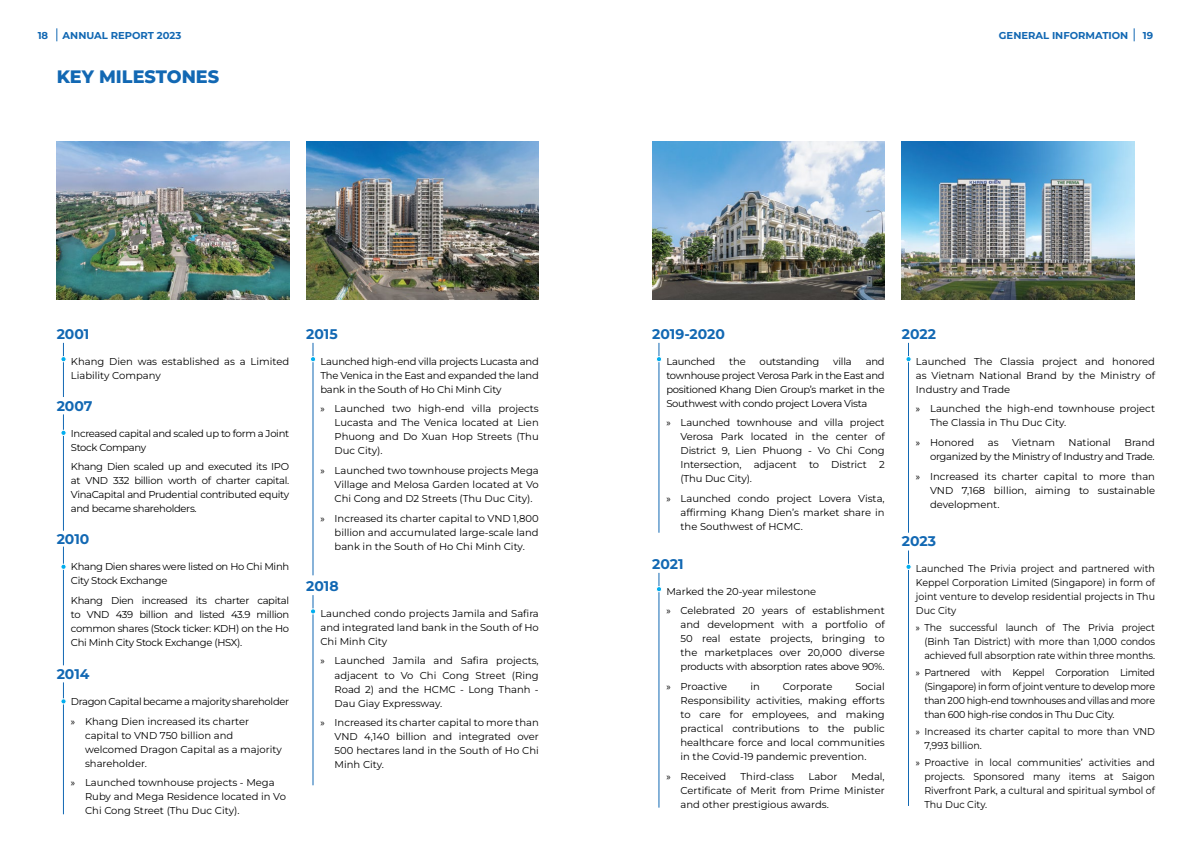
<style>
.page{position:relative;width:1191px;height:842px;background:#fff}
.page>*{position:absolute;margin:0;border:0;box-sizing:border-box;transform-origin:0 0}
.t1{font:800 18px "Montserrat";color:#1268b3}
.t2{font:700 14px "Montserrat";color:#1268b3}
.t3{font:10px/14px "Montserrat";color:#000;text-align:justify}
.t4{font:10px/14px "Montserrat";color:#000;text-align:justify;scale:.95 1}
.t5{font:10px/14px "Montserrat";letter-spacing:-.03em;color:#000}
.t6{font:700 10px "Montserrat";color:#1268b3}
.t7{font:10px "Montserrat";letter-spacing:-.02em;color:#000}
.s1{font-family:"Myriad Pro"}
</style>
<div class="page">
<img style="left:57px;top:142px;width:232px;height:157px">
<img style="left:306px;top:142px;width:233px;height:157px">
<img style="left:652px;top:142px;width:232px;height:157px">
<img style="left:901px;top:142px;width:233px;height:157px">
<hr style="left:63px;top:343px;width:1px;height:54px;background:#1268b3">
<svg style="left:61px;top:356px;width:5px;height:6px"></svg>
<hr style="left:313px;top:343px;width:1px;height:232px;background:#1268b3">
<svg style="left:310px;top:356px;width:6px;height:6px"></svg>
<hr style="left:659px;top:343px;width:1px;height:190px;background:#1268b3">
<svg style="left:656px;top:356px;width:6px;height:6px"></svg>
<hr style="left:908px;top:343px;width:1px;height:190px;background:#1268b3">
<svg style="left:906px;top:356px;width:5px;height:6px"></svg>
<hr style="left:908px;top:550px;width:1px;height:256px;background:#1268b3">
<svg style="left:906px;top:564px;width:5px;height:6px"></svg>
<hr style="left:659px;top:573px;width:1px;height:235px;background:#1268b3">
<svg style="left:656px;top:586px;width:6px;height:6px"></svg>
<hr style="left:313px;top:595px;width:1px;height:190px;background:#1268b3">
<svg style="left:310px;top:608px;width:6px;height:6px"></svg>
<hr style="left:63px;top:414px;width:1px;height:117px;background:#1268b3">
<svg style="left:61px;top:430px;width:5px;height:6px"></svg>
<hr style="left:63px;top:547px;width:1px;height:118px;background:#1268b3">
<svg style="left:61px;top:564px;width:5px;height:6px"></svg>
<hr style="left:63px;top:682px;width:1px;height:132px;background:#1268b3">
<svg style="left:61px;top:698px;width:5px;height:6px"></svg>
<svg style="left:56px;top:28px;width:1px;height:13px"></svg>
<svg style="left:1133px;top:28px;width:1px;height:13px"></svg>
<p class="t6" style="left:38px;top:28px;width:12px">18</p>
<p class="t6" style="left:63px;top:28px;width:120px">ANNUAL REPORT 2023</p>
<p class="t6" style="left:999px;top:28px;width:131px">GENERAL INFORMATION</p>
<p class="t6" style="left:1142px;top:28px;width:12px">19</p>
<h1 class="t1" style="left:57px;top:63px;width:164px">KEY MILESTONES</h1>
<h2 class="t2" style="left:57px;top:323px;width:34px">2001</h2>
<p class="t3" style="left:71px;top:354px;width:220px">Khang Dien was established as a Limited<br>Liability Company</p>
<h2 class="t2" style="left:57px;top:395px;width:37px">2007</h2>
<p class="t5" style="left:71px;top:426px;width:220px">Increased capital and scaled up to form a Joint<br>Stock Company</p>
<p class="t3" style="left:71px;top:459px;width:220px">Khang Dien scaled up and executed its IPO at VND 332 billion worth of charter capital.<br>VinaCapital and Prudential contributed equity and became shareholders.</p>
<h2 class="t2" style="left:57px;top:529px;width:34px">2010</h2>
<p class="t5" style="left:71px;top:559px;width:220px">Khang Dien shares were listed on Ho Chi Minh<br>City Stock Exchange</p>
<p class="t3" style="left:71px;top:593px;width:220px">Khang Dien increased its charter capital to VND 439 billion and listed 43.9 million common shares (Stock ticker: KDH) on the Ho Chi Minh City Stock Exchange (HSX).</p>
<h2 class="t2" style="left:57px;top:664px;width:34px">2014</h2>
<p class="t5" style="left:71px;top:691px;width:220px;line-height:19.7px">Dragon Capital became a majority shareholder <span class="s1">»</span> Khang Dien increased its charter</p>
<p class="t3" style="left:85px;top:728px;width:198px;text-align:left">capital to VND 750 billion and welcomed Dragon Capital as a majority shareholder.</p>
<p class="t3" style="left:85px;top:775px;width:202px;text-align:left;text-indent:-14px"><span class="s1">»</span> Launched townhouse projects - Mega<br>Ruby and Mega Residence located in Vo<br>Chi Cong Street (Thu Duc City).</p>
<h2 class="t2" style="left:306px;top:323px;width:33px">2015</h2>
<p class="t3" style="left:320px;top:354px;width:220px">Launched high-end villa projects Lucasta and The Venica in the East and expanded the land bank in the South of Ho Chi Minh City</p>
<p class="t3" style="left:334px;top:401px;width:206px;text-indent:-14px"><span class="s1">»</span> Launched two high-end villa projects Lucasta and The Venica located at Lien Phuong and Do Xuan Hop Streets (Thu Duc City).</p>
<p class="t3" style="left:334px;top:463px;width:206px;text-indent:-14px"><span class="s1">»</span> Launched two townhouse projects Mega Village and Melosa Garden located at Vo Chi Cong and D2 Streets (Thu Duc City).</p>
<p class="t3" style="left:334px;top:511px;width:206px;text-indent:-14px"><span class="s1">»</span> Increased its charter capital to VND 1,800 billion and accumulated large-scale land bank in the South of Ho Chi Minh City.</p>
<h2 class="t2" style="left:306px;top:576px;width:34px">2018</h2>
<p class="t3" style="left:320px;top:606px;width:220px">Launched condo projects Jamila and Safira and integrated land bank in the South of Ho Chi Minh City</p>
<p class="t3" style="left:334px;top:654px;width:206px;text-indent:-14px"><span class="s1">»</span> Launched Jamila and Safira projects, adjacent to Vo Chi Cong Street (Ring Road 2) and the HCMC - Long Thanh - Dau Giay Expressway.</p>
<p class="t3" style="left:334px;top:715px;width:206px;text-indent:-14px"><span class="s1">»</span> Increased its charter capital to more than VND 4,140 billion and integrated over 500 hectares land in the South of Ho Chi Minh City.</p>
<h2 class="t2" style="left:652px;top:323px;width:74px">2019-2020</h2>
<p class="t7" style="left:666px;top:354px;width:50px">Launched</p>
<p class="t3" style="left:729px;top:354px;width:18px">the</p>
<p class="t7" style="left:759px;top:354px;width:61px">outstanding</p>
<p class="t3" style="left:833px;top:354px;width:20px">villa</p>
<p class="t3" style="left:666px;top:354px;width:220px;text-indent:199px">and townhouse project Verosa Park in the East and positioned Khang Dien Group’s market in the Southwest with condo project Lovera Vista</p>
<p class="t3" style="left:680px;top:415px;width:206px;text-indent:-14px"><span class="s1">»</span> Launched townhouse and villa project Verosa Park located in the center of District 9, Lien Phuong - Vo Chi Cong Intersection, adjacent to District 2 (Thu Duc City).</p>
<p class="t3" style="left:680px;top:491px;width:206px;text-indent:-14px"><span class="s1">»</span> Launched condo project Lovera Vista, affirming Khang Dien’s market share in the Southwest of HCMC.</p>
<h2 class="t2" style="left:652px;top:553px;width:33px">2021</h2>
<p class="t3" style="left:666px;top:581px;width:220px;line-height:19.7px">Marked the 20-year milestone<br><span class="s1">»</span> Celebrated 20 years of establishment</p>
<p class="t3" style="left:680px;top:617px;width:206px">and development with a portfolio of 50 real estate projects, bringing to the marketplaces over 20,000 diverse products with absorption rates above 90%.</p>
<p class="t3" style="left:666px;top:679px;width:62px"><span class="s1">»</span> Proactive</p>
<p class="t3" style="left:750px;top:679px;width:11px">in</p>
<p class="t3" style="left:783px;top:679px;width:51px">Corporate</p>
<p class="t3" style="left:680px;top:679px;width:206px;text-indent:175px">Social Responsibility activities, making efforts to care for employees, and making practical contributions to the public healthcare force and local communities in the Covid-19 pandemic prevention.</p>
<p class="t3" style="left:666px;top:769px;width:61px"><span class="s1">»</span> Received</p>
<p class="t3" style="left:740px;top:769px;width:55px">Third-class</p>
<p class="t3" style="left:808px;top:769px;width:30px">Labor</p>
<p class="t3" style="left:680px;top:769px;width:206px;text-indent:171px">Medal, Certificate of Merit from Prime Minister and other prestigious awards.</p>
<h2 class="t2" style="left:901px;top:323px;width:36px">2022</h2>
<p class="t3" style="left:916px;top:354px;width:241px">Launched The Classia project and honored as Vietnam National Brand by the Ministry of Industry and Trade</p>
<p class="t3" style="left:930px;top:401px;width:226px;text-indent:-14px"><span class="s1">»</span> Launched the high-end townhouse project<br>The Classia in Thu Duc City.</p>
<p class="t3" style="left:916px;top:435px;width:60px"><span class="s1">»</span> Honored</p>
<p class="t3" style="left:987px;top:435px;width:12px">as</p>
<p class="t3" style="left:1012px;top:435px;width:44px">Vietnam</p>
<p class="t3" style="left:1068px;top:435px;width:44px">National</p>
<p class="t5" style="left:930px;top:435px;width:226px;text-align:right">Brand<br>organized by the Ministry of Industry and Trade.</p>
<p class="t3" style="left:930px;top:469px;width:226px;text-indent:-14px"><span class="s1">»</span> Increased its charter capital to more than VND 7,168 billion, aiming to sustainable development.</p>
<h2 class="t2" style="left:901px;top:531px;width:36px">2023</h2>
<p class="t4" style="left:916px;top:561px;width:253px">Launched The Privia project and partnered with Keppel Corporation Limited (Singapore) in form of joint venture to develop residential projects in Thu Duc City</p>
<p class="t4" style="left:924px;top:620px;width:244px;text-indent:-9px"><span class="s1">»</span> The successful launch of The Privia project (Binh Tan District) with more than 1,000 condos achieved full absorption rate within three months.</p>
<p class="t4" style="left:924px;top:665px;width:244px;text-indent:-9px"><span class="s1">»</span> Partnered with Keppel Corporation Limited (Singapore) in form of joint venture to develop more than 200 high-end townhouses and villas and more than 600 high-rise condos in Thu Duc City.</p>
<p class="t4" style="left:924px;top:724px;width:244px;text-indent:-9px"><span class="s1">»</span> Increased its charter capital to more than VND<br>7,993 billion.</p>
<p class="t4" style="left:924px;top:755px;width:244px;text-indent:-9px"><span class="s1">»</span> Proactive in local communities’ activities and projects. Sponsored many items at Saigon Riverfront Park, a cultural and spiritual symbol of Thu Duc City.</p>
</div>
